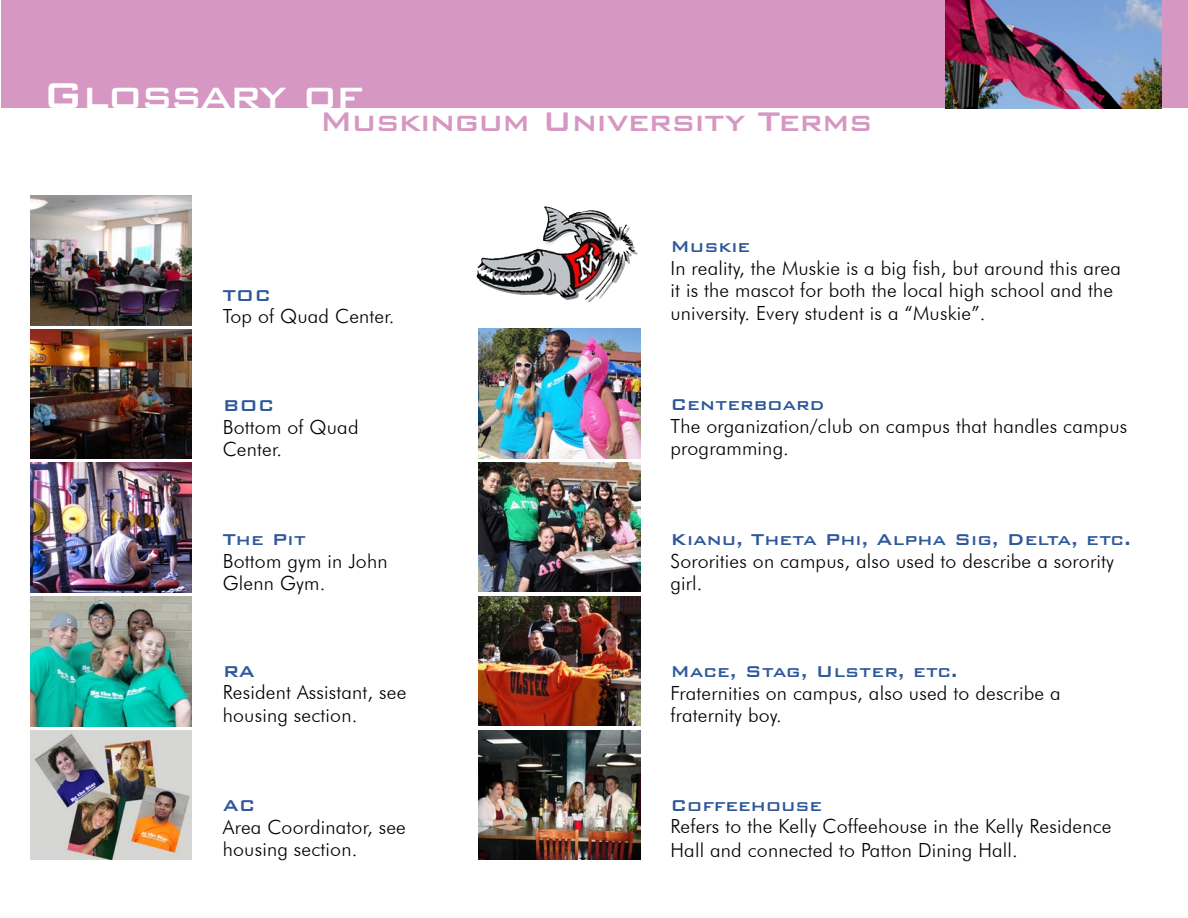
<style>
.page{position:relative;width:1188px;height:918px;background:#fff}
.page>*{position:absolute;margin:0;border:0;box-sizing:border-box;transform-origin:0 0}
.t1{font:500 48px "Bank Gothic BT";letter-spacing:-.025em;color:#fff}
.t2{font:500 36px "Bank Gothic BT";letter-spacing:-.025em;color:#d697c2}
.t3{font:500 21px "Bank Gothic BT";color:#2e589b}
.t4{font:300 19.5px/22.5px "Futura BT";letter-spacing:.01em;color:#000}
</style>
<div class="page">
<div style="left:1px;top:0;width:1187px;height:108px;background:#d697c2"></div>
<img style="left:946px;top:0;width:215px;height:108px">
<img style="left:30px;top:329px;width:162px;height:130px">
<img style="left:30px;top:196px;width:162px;height:129px">
<img style="left:30px;top:463px;width:162px;height:129px">
<img style="left:30px;top:596px;width:162px;height:130px">
<img style="left:30px;top:730px;width:162px;height:130px">
<img style="left:545px;top:206px;width:93px;height:77px">
<img style="left:479px;top:462px;width:162px;height:130px">
<img style="left:479px;top:730px;width:162px;height:130px">
<img style="left:479px;top:596px;width:162px;height:130px">
<img style="left:479px;top:328px;width:162px;height:130px">
<h1 class="t1" style="left:43px;top:70px;width:321px">Glossary of</h1>
<h2 class="t2" style="left:320px;top:102px;width:555px">Muskingum University Terms</h2>
<p class="t3" style="left:223px;top:284px;width:50px">TOC</p>
<p class="t4" style="left:223px;top:305px;width:173px">Top of Quad Center.</p>
<p class="t3" style="left:223px;top:394px;width:53px">BOC</p>
<p class="t4" style="left:223px;top:415px;width:137px">Bottom of Quad<br>Center.</p>
<p class="t3" style="left:223px;top:528px;width:85px">The Pit</p>
<p class="t4" style="left:223px;top:550px;width:166px">Bottom gym in John<br>Glenn Gym.</p>
<p class="t3" style="left:223px;top:660px;width:34px">RA</p>
<p class="t4" style="left:223px;top:681px;width:185px">Resident Assistant, see housing section.</p>
<p class="t3" style="left:223px;top:794px;width:34px">AC</p>
<p class="t4" style="left:223px;top:815px;width:185px">Area Coordinator, see housing section.</p>
<p class="t3" style="left:670px;top:235px;width:81px">Muskie</p>
<p class="t4" style="left:670px;top:256px;width:452px">In reality, the Muskie is a big fish, but around this area it is the mascot for both the local high school and the university. Every student is a “Muskie”.</p>
<p class="t3" style="left:670px;top:393px;width:155px">Centerboard</p>
<p class="t4" style="left:670px;top:415px;width:458px">The organization/club on campus that handles campus programming.</p>
<p class="t3" style="left:670px;top:528px;width:462px">Kianu, Theta Phi, Alpha Sig, Delta, etc.</p>
<p class="t4" style="left:670px;top:549px;width:445px">Sororities on campus, also used to describe a sorority girl.</p>
<p class="t3" style="left:670px;top:660px;width:289px">Mace, Stag, Ulster, etc.</p>
<p class="t4" style="left:670px;top:682px;width:392px">Fraternities on campus, also used to describe a fraternity boy.</p>
<p class="t3" style="left:670px;top:794px;width:153px">Coffeehouse</p>
<p class="t4" style="left:670px;top:814px;width:443px;line-height:24px">Refers to the Kelly Coffeehouse in the Kelly Residence<br>Hall and connected to Patton Dining Hall.</p>
</div>
